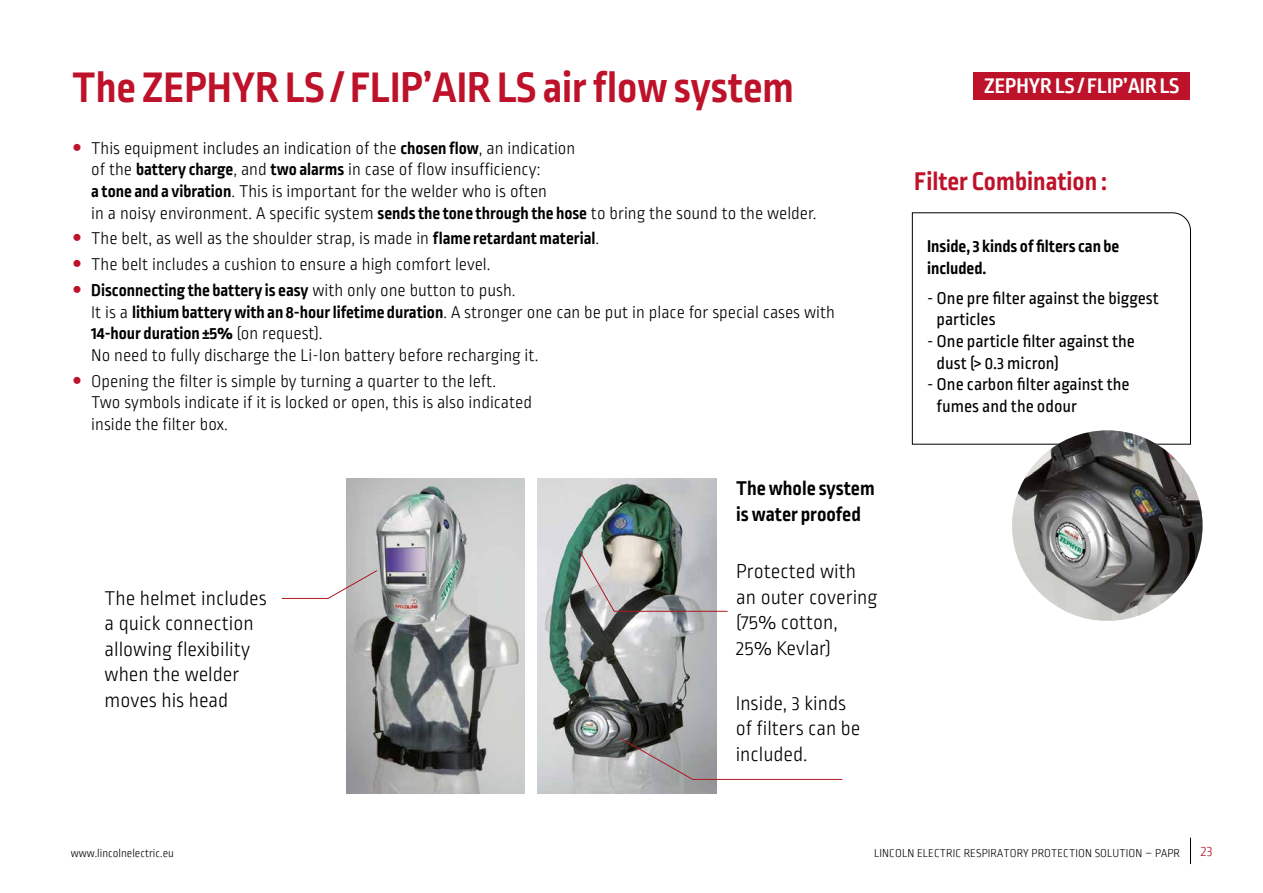
<style>
.page{position:relative;width:1263px;height:893px;background:#fff}
.page>*{position:absolute;margin:0;border:0;box-sizing:border-box;transform-origin:0 0}
.t1{font:700 45px "Ropa Sans Pro";color:#bd122a}
.t2{font:700 27px "Ropa Sans Pro";color:#bd122a}
.t3{font:700 22.2px "Ropa Sans PTT";color:#fff}
.t4{font:300 21px/25.5px "Ropa Sans Pro";color:#000}
.t5{font:700 21px/25.5px "Ropa Sans Pro";color:#000}
.t6{font:300 18px/21.6px "Ropa Sans Pro";color:#000}
.t7{font:18px/21.6px "Ropa Sans Pro";color:#000}
.t8{font:700 18px/21.6px "Ropa Sans Pro";color:#000}
.t9{font:300 15px "Ropa Sans PTT";color:#bd122a}
.t10{font:300 12px "Ropa Sans PTT";letter-spacing:.01em;color:#000}
.s1{font-weight:700}
</style>
<div class="page">
<svg style="left:912px;top:212px;width:279px;height:233px"></svg>
<img style="left:346px;top:478px;width:179px;height:315px">
<img style="left:537px;top:478px;width:179px;height:315px">
<svg style="left:579px;top:550px;width:149px;height:62px;background:#a7a6a4"></svg>
<svg style="left:619px;top:737px;width:224px;height:43px"></svg>
<svg style="left:281px;top:570px;width:97px;height:29px"></svg>
<img style="left:1012px;top:430px;width:190px;height:191px;border-radius:95px">
<div style="left:974px;top:72px;width:216px;height:28px;background:#bd122a"></div>
<svg style="left:1190px;top:838px;width:1px;height:26px"></svg>
<h1 class="t1" style="left:72px;top:62px;width:723px">The ZEPHYR LS / FLIP’AIR LS air flow system</h1>
<p class="t6" style="left:91px;top:138px;width:727px">This equipment includes an indication of the <span class="s1">chosen flow</span>, an indication<br>of the <span class="s1">battery charge</span>, and <span class="s1">two alarms</span> in case of flow insufficiency:<br><span class="s1">a tone and a vibration</span>. This is important for the welder who is often<br>in a noisy environment. A specific system <span class="s1">sends the tone through the hose</span> to bring the sound to the welder.</p>
<p class="t6" style="left:91px;top:227px;width:509px;line-height:25.8px">The belt, as well as the shoulder strap, is made in <span class="s1">flame retardant material</span>.<br>The belt includes a cushion to ensure a high comfort level.<br><span class="s1">Disconnecting the battery is easy</span> with only one button to push.</p>
<p class="t6" style="left:91px;top:302px;width:745px">It is a <span class="s1">lithium battery with an 8-hour lifetime duration</span>. A stronger one can be put in place for special cases with<br><span class="s1">14-hour duration ±5%</span> (on request).<br>No need to fully discharge the Li-Ion battery before recharging it.</p>
<p class="t6" style="left:91px;top:371px;width:442px">Opening the filter is simple by turning a quarter to the left.<br>Two symbols indicate if it is locked or open, this is also indicated inside the filter box.</p>
<p class="t4" style="left:105px;top:586px;width:164px">The helmet includes a quick connection allowing flexibility when the welder moves his head</p>
<p class="t5" style="left:736px;top:477px;width:140px">The whole system is water proofed</p>
<p class="t4" style="left:736px;top:560px;width:143px">Protected with an outer covering (75% cotton,<br>25% Kevlar)</p>
<p class="t4" style="left:736px;top:692px;width:126px">Inside, 3 kinds of filters can be included.</p>
<p class="t3" style="left:984px;top:73px;width:197px">ZEPHYR LS / FLIP’AIR LS</p>
<h2 class="t2" style="left:914px;top:166px;width:194px">Filter Combination :</h2>
<p class="t8" style="left:927px;top:236px;width:194px">Inside, 3 kinds of filters can be included.</p>
<p class="t7" style="left:936px;top:288px;width:224px;text-indent:-10px">- One pre filter against the biggest particles</p>
<p class="t7" style="left:936px;top:331px;width:200px;text-indent:-10px">- One particle filter against the dust (&gt; 0.3 micron)</p>
<p class="t7" style="left:936px;top:375px;width:194px;text-indent:-10px">- One carbon filter against the fumes and the odour</p>
<p class="t10" style="left:71px;top:847px;width:104px">www.lincolnelectric.eu</p>
<p class="t10" style="left:874px;top:847px;width:307px">LINCOLN ELECTRIC RESPIRATORY PROTECTION SOLUTION – PAPR</p>
<p class="t9" style="left:1201px;top:843px;width:13px">23</p>
</div>
